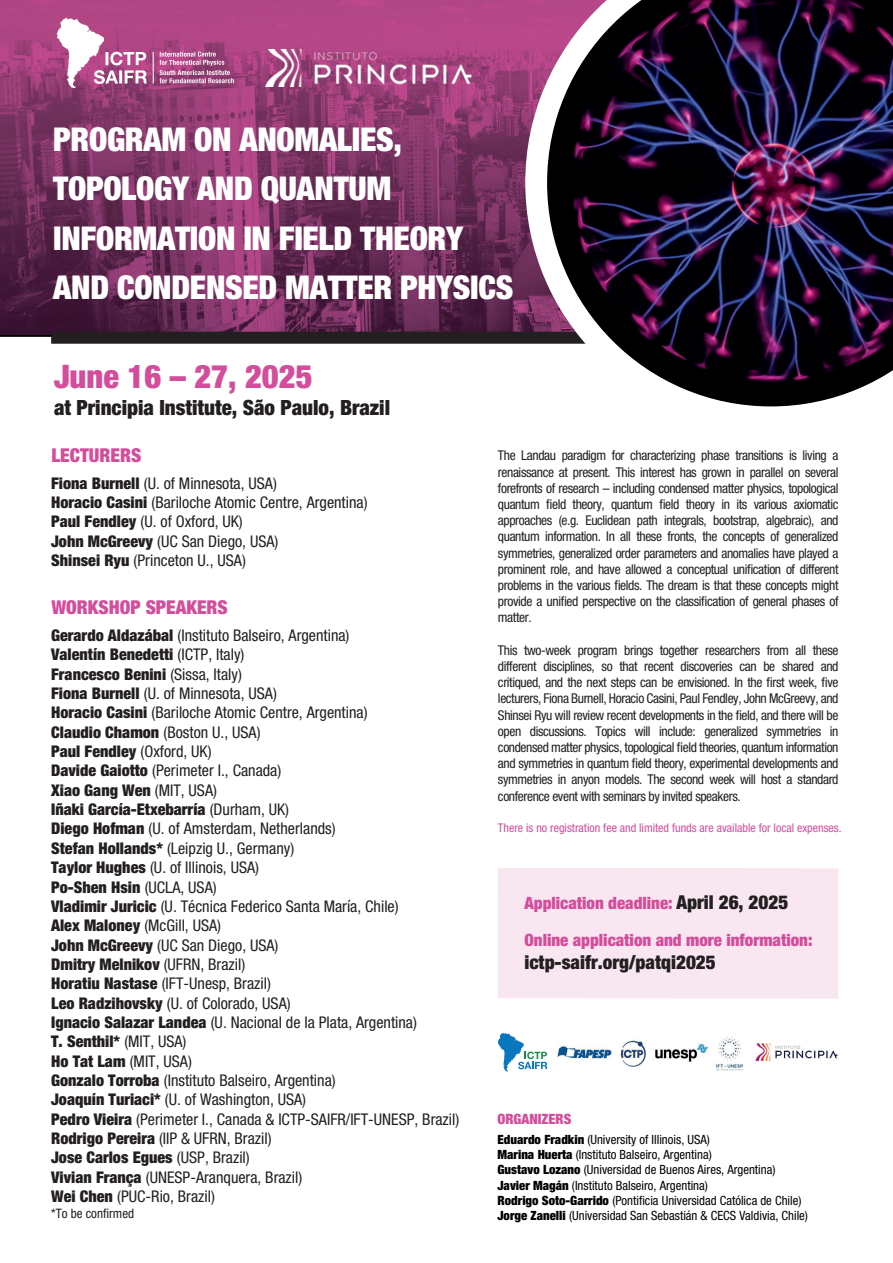
<style>
.page{position:relative;width:893px;height:1263px;background:#fff}
.page>*{position:absolute;margin:0;border:0;box-sizing:border-box;transform-origin:0 0}
.t1{font:900 condensed 32.85px/49.5px "Helvetica Neue LT Std";letter-spacing:-.01em;color:#fff}
.t2{font:900 condensed 32.55px "Helvetica Neue LT Std";color:#d44d9c}
.t3{font:900 condensed 21px "Helvetica Neue LT Std";color:#231f20}
.t4{font:900 condensed 19.2px "Helvetica Neue LT Std";color:#231f20}
.t5{font:900 condensed 19.05px "Helvetica Neue LT Std";color:#d44d9c}
.t6{font:900 condensed 16.95px/36.6px "Helvetica Neue LT Std";color:#d44d9c}
.t7{font:condensed 16.05px/19.4px "Helvetica Neue LT Std";color:#231f20}
.t8{font:900 condensed 14.25px "Helvetica Neue LT Std";color:#d44d9c}
.t9{font:condensed 13.5px/16.2px "Helvetica Neue LT Std";letter-spacing:-.03em;color:#231f20;text-align:justify}
.t10{font:condensed 13.05px "Helvetica Neue LT Std";color:#231f20}
.t11{font:condensed 12.75px/15.3px "Helvetica Neue LT Std";color:#000001}
.t12{font:condensed 12px "Helvetica Neue LT Std";color:#d44d9c}
.s1{font-weight:900}
.s2{font-size:19.2px;color:#231f20}
</style>
<div class="page">
<img style="left:0;top:0;width:525px;height:336px">
<img style="left:0;top:336px;width:893px;height:1px">
<div style="left:51px;top:332px;width:659px;height:12px;background:#231f20"></div>
<svg style="left:525px;top:0;width:368px;height:407px;background:#3c2e45"></svg>
<div style="left:498px;top:868px;width:340px;height:131px;background:#f8e7f0"></div>
<svg style="left:159px;top:52px;width:75px;height:31px;background:#b36c98"></svg>
<svg style="left:57px;top:18px;width:90px;height:70px"></svg>
<hr style="left:153px;top:52px;width:1px;height:31px;background:#fff">
<img style="left:261px;top:49px;width:213px;height:37px">
<img style="left:556px;top:1037px;width:187px;height:34px">
<svg style="left:498px;top:1033px;width:49px;height:38px"></svg>
<img style="left:755px;top:1043px;width:83px;height:18px">
<h1 class="t1" style="left:53px;top:114px;width:461px">PROGRAM ON ANOMALIES,<br>TOPOLOGY AND QUANTUM<br>INFORMATION IN FIELD THEORY<br>AND CONDENSED MATTER PHYSICS</h1>
<h2 class="t2" style="left:54px;top:357px;width:260px">June 16 – 27, 2025</h2>
<h3 class="t3" style="left:54px;top:395px;width:338px">at Principia Institute, São Paulo, Brazil</h3>
<h3 class="t5" style="left:51px;top:443px;width:91px">LECTURERS</h3>
<p class="t7" style="left:51px;top:473px;width:318px"><span class="s1">Fiona Burnell</span> (U. of Minnesota, USA)<br><span class="s1">Horacio Casini</span> (Bariloche Atomic Centre, Argentina)<br><span class="s1">Paul Fendley</span> (U. of Oxford, UK)<br><span class="s1">John McGreevy</span> (UC San Diego, USA)<br><span class="s1">Shinsei Ryu</span> (Princeton U., USA)</p>
<h3 class="t5" style="left:51px;top:596px;width:178px">WORKSHOP SPEAKERS</h3>
<p class="t7" style="left:51px;top:625px;width:410px"><span class="s1">Gerardo Aldazábal</span> (Instituto Balseiro, Argentina)<br><span class="s1">Valentín Benedetti</span> (ICTP, Italy)<br><span class="s1">Francesco Benini</span> (Sissa, Italy)<br><span class="s1">Fiona Burnell</span> (U. of Minnesota, USA)<br><span class="s1">Horacio Casini</span> (Bariloche Atomic Centre, Argentina)<br><span class="s1">Claudio Chamon</span> (Boston U., USA)<br><span class="s1">Paul Fendley</span> (Oxford, UK)<br><span class="s1">Davide Gaiotto</span> (Perimeter I., Canada)<br><span class="s1">Xiao Gang Wen</span> (MIT, USA)<br><span class="s1">Iñaki García-Etxebarría</span> (Durham, UK)<br><span class="s1">Diego Hofman</span> (U. of Amsterdam, Netherlands)<br><span class="s1">Stefan Hollands*</span> (Leipzig U., Germany)<br><span class="s1">Taylor Hughes</span> (U. of Illinois, USA)<br><span class="s1">Po-Shen Hsin</span> (UCLA, USA)<br><span class="s1">Vladimir Juricic</span> (U. Técnica Federico Santa María, Chile)<br><span class="s1">Alex Maloney</span> (McGill, USA)<br><span class="s1">John McGreevy</span> (UC San Diego, USA)<br><span class="s1">Dmitry Melnikov</span> (UFRN, Brazil)<br><span class="s1">Horatiu Nastase</span> (IFT-Unesp, Brazil)<br><span class="s1">Leo Radzihovsky</span> (U. of Colorado, USA)<br><span class="s1">Ignacio Salazar Landea</span> (U. Nacional de la Plata, Argentina)<br><span class="s1">T. Senthil*</span> (MIT, USA)<br><span class="s1">Ho Tat Lam</span> (MIT, USA)<br><span class="s1">Gonzalo Torroba</span> (Instituto Balseiro, Argentina)<br><span class="s1">Joaquín Turiaci*</span> (U. of Washington, USA)<br><span class="s1">Pedro Vieira</span> (Perimeter I., Canada &amp; ICTP-SAIFR/IFT-UNESP, Brazil)<br><span class="s1">Rodrigo Pereira</span> (IIP &amp; UFRN, Brazil)<br><span class="s1">Jose Carlos Egues</span> (USP, Brazil)<br><span class="s1">Vivian França</span> (UNESP-Aranquera, Brazil)<br><span class="s1">Wei Chen</span> (PUC-Rio, Brazil)</p>
<p class="t10" style="left:51px;top:1205px;width:84px">*To be confirmed</p>
<p class="t9" style="left:498px;top:447px;width:342px">The Landau paradigm for characterizing phase transitions is living a renaissance at present. This interest has grown in parallel on several forefronts of research – including condensed matter physics, topological quantum field theory, quantum field theory in its various axiomatic approaches (e.g. Euclidean path integrals, bootstrap, algebraic), and quantum information. In all these fronts, the concepts of generalized symmetries, generalized order parameters and anomalies have played a prominent role, and have allowed a conceptual unification of different problems in the various fields. The dream is that these concepts might provide a unified perspective on the classification of general phases of matter.</p>
<p class="t9" style="left:498px;top:642px;width:342px">This two-week program brings together researchers from all these different disciplines, so that recent discoveries can be shared and critiqued, and the next steps can be envisioned. In the first week, five lecturers, Fiona Burnell, Horacio Casini, Paul Fendley, John McGreevy, and Shinsei Ryu will review recent developments in the field, and there will be open discussions. Topics will include: generalized symmetries in condensed matter physics, topological field theories, quantum information and symmetries in quantum field theory, experimental developments and symmetries in anyon models. The second week will host a standard conference event with seminars by invited speakers.</p>
<p class="t12" style="left:498px;top:821px;width:345px">There is no registration fee and limited funds are available for local expenses.</p>
<p class="t6" style="left:524px;top:885px;width:289px">Application deadline: <span class="s2">April 26, 2025<br></span>Online application and more information:</p>
<h3 class="t4" style="left:524px;top:950px;width:193px">ictp-saifr.org/patqi2025</h3>
<p class="t8" style="left:497px;top:1110px;width:75px">ORGANIZERS</p>
<p class="t11" style="left:497px;top:1131px;width:312px"><span class="s1">Eduardo Fradkin</span> (University of Illinois, USA)<br><span class="s1">Marina Huerta</span> (Instituto Balseiro, Argentina)<br><span class="s1">Gustavo Lozano</span> (Universidad de Buenos Aires, Argentina)<br><span class="s1">Javier Magán</span> (Instituto Balseiro, Argentina)<br><span class="s1">Rodrigo Soto-Garrido</span> (Pontificia Universidad Católica de Chile)<br><span class="s1">Jorge Zanelli</span> (Universidad San Sebastián &amp; CECS Valdivia, Chile)</p>
</div>
